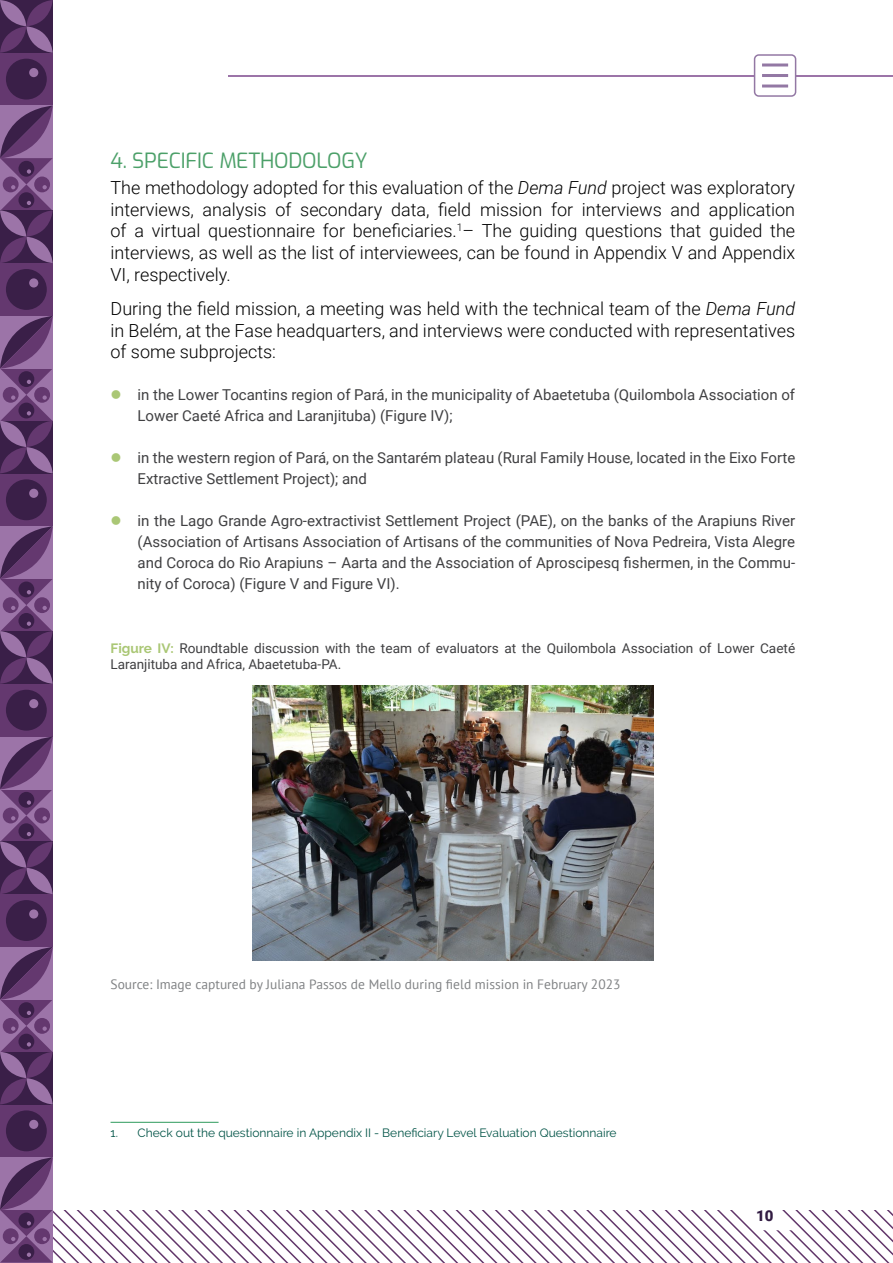
<style>
.page{position:relative;width:893px;height:1263px;background:#fff}
.page>*{position:absolute;margin:0;border:0;box-sizing:border-box;transform-origin:0 0}
.t1{font:100 21px "Exo";letter-spacing:-.01em;color:#4ca069}
.t2{font:300 18px/21.6px "Roboto";color:#000;text-align:justify}
.t3{font:15px/21px "Roboto";color:#404042}
.t4{font:900 15px "Roboto";color:#311b42}
.t5{font:13.5px/16.2px "Roboto";color:#404042}
.t6{font:13.5px "PT Sans";color:#808284}
.t7{font:12px "Raleway";color:#005346}
.s1{font-style:italic}
.s2{font-family:"Raleway";font-weight:700;color:#aac775}
</style>
<div class="page">
<hr style="left:228px;top:75px;width:665px;height:2px;background:#9c74a8">
<div style="left:0;top:53px;width:53px;height:52px;background:#64386f"></div>
<div style="left:6px;top:59px;width:41px;height:41px;background:#3a1f48;border-radius:50%"></div>
<div style="left:29px;top:68px;width:9px;height:9px;background:#9c74a8;border-radius:50%"></div>
<svg style="left:0;top:0;width:53px;height:53px;background:#5d3a6a"></svg>
<div style="left:0;top:263px;width:53px;height:53px;background:#64386f"></div>
<div style="left:6px;top:269px;width:41px;height:41px;background:#3a1f48;border-radius:50%"></div>
<div style="left:29px;top:278px;width:9px;height:9px;background:#9c74a8;border-radius:50%"></div>
<svg style="left:0;top:106px;width:53px;height:157px;background:#6c4778"></svg>
<div style="left:0;top:473px;width:53px;height:53px;background:#64386f"></div>
<div style="left:6px;top:479px;width:41px;height:41px;background:#3a1f48;border-radius:50%"></div>
<div style="left:29px;top:489px;width:9px;height:9px;background:#9c74a8;border-radius:50%"></div>
<svg style="left:0;top:316px;width:53px;height:157px;background:#6d4779"></svg>
<div style="left:0;top:684px;width:53px;height:52px;background:#64386f"></div>
<div style="left:6px;top:690px;width:41px;height:41px;background:#3a1f48;border-radius:50%"></div>
<div style="left:29px;top:699px;width:9px;height:9px;background:#9c74a8;border-radius:50%"></div>
<svg style="left:0;top:526px;width:53px;height:158px;background:#6d4779"></svg>
<div style="left:0;top:894px;width:53px;height:53px;background:#64386f"></div>
<div style="left:6px;top:900px;width:41px;height:41px;background:#3a1f48;border-radius:50%"></div>
<div style="left:29px;top:909px;width:9px;height:9px;background:#9c74a8;border-radius:50%"></div>
<svg style="left:0;top:737px;width:53px;height:157px;background:#6c4779"></svg>
<div style="left:0;top:1104px;width:53px;height:53px;background:#64386f"></div>
<div style="left:6px;top:1110px;width:41px;height:41px;background:#3a1f48;border-radius:50%"></div>
<div style="left:29px;top:1120px;width:9px;height:9px;background:#9c74a8;border-radius:50%"></div>
<svg style="left:0;top:947px;width:53px;height:157px;background:#6d4779"></svg>
<svg style="left:0;top:1157px;width:893px;height:106px"></svg>
<div style="left:755px;top:55px;width:41px;height:41px;background:#fff;border-radius:4px"></div>
<div style="left:754px;top:54px;width:42px;height:43px;border:2px solid #9378a4;border-radius:4px"></div>
<hr style="left:762px;top:64px;width:26px;height:3px;background:#9378a4">
<hr style="left:762px;top:74px;width:26px;height:3px;background:#9378a4">
<hr style="left:762px;top:85px;width:26px;height:3px;background:#9378a4">
<hr style="left:111px;top:1122px;width:108px;height:1px;background:#2d9a5c">
<img style="left:252px;top:686px;width:402px;height:275px">
<h1 class="t1" style="left:111px;top:146px;width:259px">4. SPECIFIC METHODOLOGY</h1>
<p class="t2" style="left:111px;top:176px;width:686px">The methodology adopted for this evaluation of the <span class="s1">Dema Fund</span> project was exploratory interviews, analysis of secondary data, field mission for interviews and application of a virtual questionnaire for beneficiaries.<sup>1</sup>– The guiding questions that guided the interviews, as well as the list of interviewees, can be found in Appendix V and Appendix VI, respectively.</p>
<p class="t2" style="left:111px;top:297px;width:686px">During the field mission, a meeting was held with the technical team of the <span class="s1">Dema Fund </span>in Belém, at the Fase headquarters, and interviews were conducted with representatives of some subprojects:</p>
<p class="t3" style="left:138px;top:384px;width:659px">in the Lower Tocantins region of Pará, in the municipality of Abaetetuba (Quilombola Association of<br>Lower Caeté Africa and Laranjituba) (Figure IV);</p>
<p class="t3" style="left:138px;top:447px;width:659px">in the western region of Pará, on the Santarém plateau (Rural Family House, located in the Eixo Forte<br>Extractive Settlement Project); and</p>
<p class="t3" style="left:138px;top:510px;width:659px;text-align:justify">in the Lago Grande Agro-extractivist Settlement Project (PAE), on the banks of the Arapiuns River (Association of Artisans Association of Artisans of the communities of Nova Pedreira, Vista Alegre and Coroca do Rio Arapiuns – Aarta and the Association of Aproscipesq fishermen, in the Commu&shy;nity of Coroca) (Figure V and Figure VI).</p>
<p class="t5" style="left:111px;top:639px;width:686px"><span class="s2">Figure IV:</span> Roundtable discussion with the team of evaluators at the Quilombola Association of Lower Caeté<br>Laranjituba and Africa, Abaetetuba-PA.</p>
<p class="t6" style="left:111px;top:976px;width:511px">Source: Image captured by Juliana Passos de Mello during field mission in February 2023</p>
<p class="t7" style="left:111px;top:1125px;width:508px">1. Check out the questionnaire in Appendix II - Beneficiary Level Evaluation Questionnaire</p>
<p class="t4" style="left:756px;top:1205px;width:19px">10</p>
</div>
